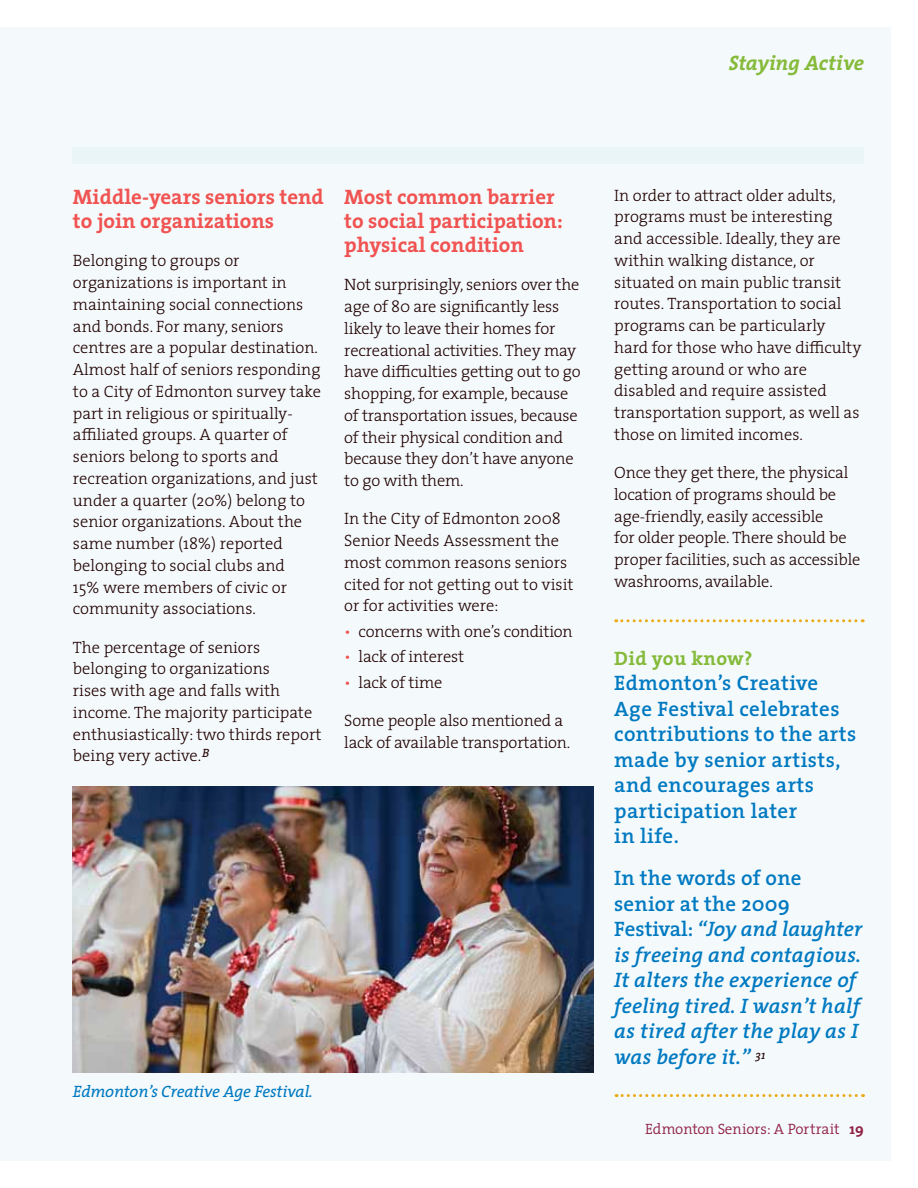
<style>
.page{position:relative;width:918px;height:1188px;background:#fff}
.page>*{position:absolute;margin:0;border:0;box-sizing:border-box;transform-origin:0 0}
.t1{font:italic 600 21px/25.5px "The Serif";letter-spacing:.01em;color:#0079c1}
.t2{font:600 21px/25.5px "The Serif";letter-spacing:.02em;color:#0079c1}
.t3{font:700 21px/24px "The Serif";color:#f05351}
.t4{font:italic 700 21px "The Serif";letter-spacing:-.01em;color:#85ba3a}
.t5{font:700 19.5px "The Serif";letter-spacing:.02em;color:#85ba3a}
.t6{font:300 16.5px/21.8px "The Serif";color:#200000}
.t7{font:italic 16.5px "The Serif";letter-spacing:-.01em;color:#0079c1}
.t8{font:300 15px "The Serif";letter-spacing:-.01em;color:#922346}
.s1{color:#f05351}
.s2{font-style:normal}
.s3{font-weight:700}
</style>
<div class="page">
<div style="left:0;top:27px;width:891px;height:1134px;background:#f4fafc"></div>
<div style="left:73px;top:148px;width:791px;height:16px;background:#eaf5f8"></div>
<img style="left:73px;top:786px;width:521px;height:286px">
<svg style="left:616px;top:619px;width:247px;height:3px"></svg>
<svg style="left:616px;top:1094px;width:247px;height:3px"></svg>
<p class="t4" style="left:729px;top:45px;width:137px">Staying Active</p>
<p class="t3" style="left:73px;top:184px;width:253px">Middle-years seniors tend to join organizations</p>
<p class="t6" style="left:73px;top:249px;width:250px">Belonging to groups or organizations is important in maintaining social connections and bonds. For many, seniors centres are a popular destination.<br>Almost half of seniors responding to a City of Edmonton survey take part in religious or spiritually&shy;affiliated groups. A quarter of seniors belong to sports and recreation organizations, and just under a quarter (20%) belong to senior organizations. About the same number (18%) reported belonging to social clubs and<br>15% were members of civic or community associations.</p>
<p class="t6" style="left:73px;top:636px;width:250px">The percentage of seniors belonging to organizations<br>rises with age and falls with income. The majority participate enthusiastically: two thirds report being very active.<sup>B</sup></p>
<p class="t3" style="left:344px;top:184px;width:220px">Most common barrier to social participation: physical condition</p>
<p class="t6" style="left:344px;top:273px;width:238px">Not surprisingly, seniors over the age of 80 are significantly less likely to leave their homes for recreational activities. They may have difficulties getting out to go shopping, for example, because of transportation issues, because of their physical condition and because they don’t have anyone to go with them.</p>
<p class="t6" style="left:344px;top:507px;width:231px">In the City of Edmonton 2008<br>Senior Needs Assessment the most common reasons seniors cited for not getting out to visit or for activities were:</p>
<p class="t6" style="left:344px;top:620px;width:230px"><span class="s1">•</span> concerns with one’s condition</p>
<p class="t6" style="left:344px;top:645px;width:122px"><span class="s1">•</span> lack of interest</p>
<p class="t6" style="left:344px;top:671px;width:100px"><span class="s1">•</span> lack of time</p>
<p class="t6" style="left:344px;top:709px;width:228px">Some people also mentioned a lack of available transportation.</p>
<p class="t7" style="left:73px;top:1078px;width:242px">Edmonton’s Creative Age Festival.</p>
<p class="t6" style="left:614px;top:184px;width:249px">In order to attract older adults, programs must be interesting and accessible. Ideally, they are within walking distance, or situated on main public transit routes. Transportation to social programs can be particularly hard for those who have difficulty getting around or who are disabled and require assisted transportation support, as well as those on limited incomes.</p>
<p class="t6" style="left:614px;top:461px;width:248px">Once they get there, the physical location of programs should be age-friendly, easily accessible<br>for older people. There should be proper facilities, such as accessible washrooms, available.</p>
<p class="t5" style="left:614px;top:642px;width:140px">Did you know?</p>
<p class="t2" style="left:614px;top:670px;width:244px">Edmonton’s Creative<br>Age Festival celebrates contributions to the arts made by senior artists, and encourages arts participation later<br>in life.</p>
<p class="t1" style="left:614px;top:865px;width:250px"><span class="s2">In the words of one senior at the 2009<br>Festival:</span> “Joy and laughter is freeing and contagious.<br>It alters the experience of feeling tired. I wasn’t half as tired after the play as I was before it.” <sup>31</sup></p>
<p class="t8" style="left:645px;top:1117px;width:220px">Edmonton Seniors: A Portrait <span class="s3">19</span></p>
</div>
